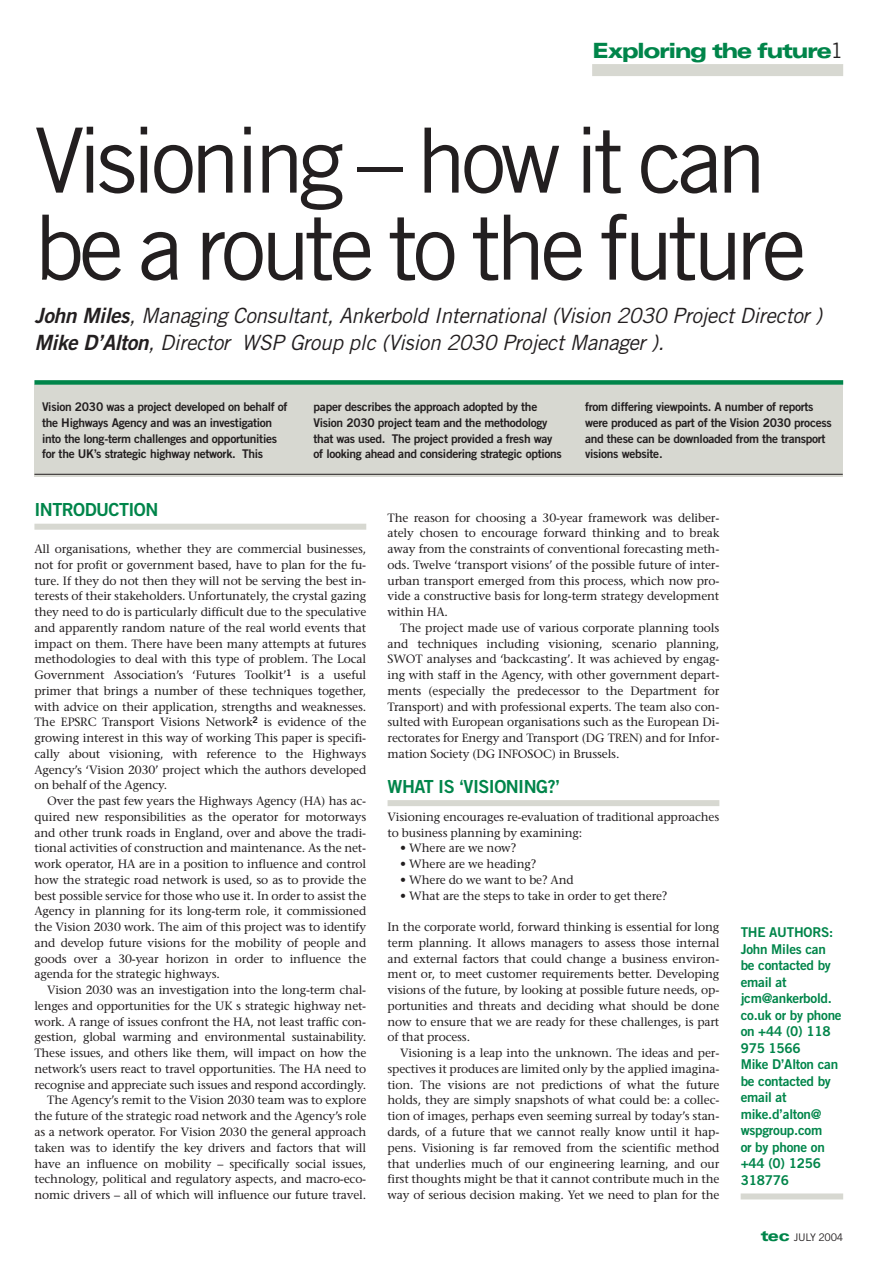
<style>
.page{position:relative;width:893px;height:1262px;background:#fff}
.page>*{position:absolute;margin:0;border:0;box-sizing:border-box;transform-origin:0 0}
.t1{font:90px/87px "Trade Gothic";letter-spacing:-.06em;color:#231f20}
.t2{font:italic 21px/27px "Trade Gothic";letter-spacing:-.02em;color:#231f20}
.t3{font:900 expanded 21px "Univers";letter-spacing:-.075em;color:#00854a}
.t4{font:18px "Trade Gothic Bold Two";letter-spacing:-.03em;color:#00854a}
.t5{font:13.5px/16.5px "Trade Gothic Bold Two";letter-spacing:-.02em;color:#00854a}
.t6{font:12px/15.8px "Stone Serif";letter-spacing:-.01em;color:#231f20;text-align:justify}
.t7{font:12px/15.8px "Trade Gothic Bold Two";letter-spacing:-.025em;color:#231f20}
.t8{font:10.5px "Trade Gothic";letter-spacing:-.03em;color:#231f20}
.s1{font-family:"Trade Gothic";font-weight:400;font-stretch:normal;color:#231f20}
.s2{font-family:"Trade Gothic Bold Two"}
.s3{font-family:"Univers";font-weight:900;font-stretch:expanded;font-size:15px;color:#00854a}
</style>
<div class="page">
<div style="left:592px;top:64px;width:251px;height:12px;background:#d7d8d1"></div>
<div style="left:34px;top:523px;width:332px;height:6px;background:#d7d8d1"></div>
<div style="left:387px;top:800px;width:332px;height:6px;background:#d7d8d1"></div>
<div style="left:34px;top:384px;width:808px;height:92px;background:#d7d8d1"></div>
<div style="left:34px;top:380px;width:809px;height:5px;background:#00854a"></div>
<hr style="left:34px;top:474px;width:808px;height:1px;background:#231f20">
<div style="left:740px;top:1193px;width:103px;height:6px;background:#d7d8d1"></div>
<h2 class="t3" style="left:592px;top:43px;width:252px">Exploring the future<span class="s1">1</span></h2>
<h1 class="t1" style="left:34px;top:125px;width:773px">Visioning – how it can be a route to the future</h1>
<h2 class="t2" style="left:34px;top:304px;width:789px"><span class="s2">John Miles</span>, Managing Consultant, Ankerbold International (Vision 2030 Project Director )<br><span class="s2">Mike D’Alton</span>, Director WSP Group plc (Vision 2030 Project Manager ).</h2>
<p class="t7" style="left:42px;top:400px;width:247px">Vision 2030 was a project developed on behalf of the Highways Agency and was an investigation into the long-term challenges and opportunities for the UK’s strategic highway network. This</p>
<p class="t7" style="left:313px;top:400px;width:250px">paper describes the approach adopted by the Vision 2030 project team and the methodology that was used. The project provided a fresh way of looking ahead and considering strategic options</p>
<p class="t7" style="left:585px;top:400px;width:248px">from differing viewpoints. A number of reports were produced as part of the Vision 2030 process and these can be downloaded from the transport visions website.</p>
<h3 class="t4" style="left:34px;top:503px;width:125px">INTRODUCTION</h3>
<p class="t6" style="left:34px;top:542px;width:333px">All organisations, whether they are commercial businesses, not for profit or government based, have to plan for the fu&shy;ture. If they do not then they will not be serving the best in&shy;terests of their stakeholders. Unfortunately, the crystal gazing they need to do is particularly difficult due to the speculative and apparently random nature of the real world events that impact on them. There have been many attempts at futures methodologies to deal with this type of problem. The Local Government Association’s ‘Futures Toolkit’<sup>1</sup> is a useful primer that brings a number of these techniques together, with advice on their application, strengths and weaknesses.<br>The EPSRC Transport Visions Network<sup>2</sup> is evidence of the growing interest in this way of working This paper is specifi&shy;cally about visioning, with reference to the Highways Agency’s ‘Vision 2030’ project which the authors developed on behalf of the Agency.</p>
<p class="t6" style="left:34px;top:794px;width:333px;text-indent:13px">Over the past few years the Highways Agency (HA) has ac&shy;quired new responsibilities as the operator for motorways and other trunk roads in England, over and above the tradi&shy;tional activities of construction and maintenance. As the net&shy;work operator, HA are in a position to influence and control how the strategic road network is used, so as to provide the best possible service for those who use it. In order to assist the Agency in planning for its long-term role, it commissioned the Vision 2030 work. The aim of this project was to identify and develop future visions for the mobility of people and goods over a 30-year horizon in order to influence the agenda for the strategic highways.</p>
<p class="t6" style="left:34px;top:983px;width:333px;text-align:right">Vision 2030 was an investigation into the long-term chal&shy;lenges and opportunities for the UK s strategic highway net&shy;work. A range of issues confront the HA, not least traffic con&shy;gestion, global warming and environmental sustainability.<br>These issues, and others like them, will impact on how the network’s users react to travel opportunities. The HA need to recognise and appreciate such issues and respond accordingly.<br>The Agency’s remit to the Vision 2030 team was to explore the future of the strategic road network and the Agency’s role as a network operator. For Vision 2030 the general approach taken was to identify the key drivers and factors that will have an influence on mobility – specifically social issues, technology, political and regulatory aspects, and macro-eco&shy;nomic drivers – all of which will influence our future travel.</p>
<p class="t6" style="left:387px;top:511px;width:333px">The reason for choosing a 30-year framework was deliber&shy;ately chosen to encourage forward thinking and to break away from the constraints of conventional forecasting meth&shy;ods. Twelve ‘transport visions’ of the possible future of inter&shy;urban transport emerged from this process, which now pro&shy;vide a constructive basis for long-term strategy development within HA.</p>
<p class="t6" style="left:387px;top:621px;width:333px;text-indent:13px">The project made use of various corporate planning tools and techniques including visioning, scenario planning, SWOT analyses and ‘backcasting’. It was achieved by engag&shy;ing with staff in the Agency, with other government depart&shy;ments (especially the predecessor to the Department for Transport) and with professional experts. The team also con&shy;sulted with European organisations such as the European Di&shy;rectorates for Energy and Transport (DG TREN) and for Infor&shy;mation Society (DG INFOSOC) in Brussels.</p>
<h3 class="t4" style="left:387px;top:779px;width:174px">WHAT IS ‘VISIONING?’</h3>
<p class="t6" style="left:387px;top:810px;width:333px">Visioning encourages re-evaluation of traditional approaches to business planning by examining:</p>
<p class="t6" style="left:400px;top:841px;width:117px">• Where are we now?</p>
<p class="t6" style="left:400px;top:857px;width:138px">• Where are we heading?</p>
<p class="t6" style="left:400px;top:873px;width:175px">• Where do we want to be? And</p>
<p class="t6" style="left:400px;top:889px;width:269px">• What are the steps to take in order to get there?</p>
<p class="t6" style="left:387px;top:920px;width:333px">In the corporate world, forward thinking is essential for long term planning. It allows managers to assess those internal and external factors that could change a business environ&shy;ment or, to meet customer requirements better. Developing visions of the future, by looking at possible future needs, op&shy;portunities and threats and deciding what should be done now to ensure that we are ready for these challenges, is part of that process.</p>
<p class="t6" style="left:387px;top:1046px;width:333px;text-indent:13px">Visioning is a leap into the unknown. The ideas and per&shy;spectives it produces are limited only by the applied imagina&shy;tion. The visions are not predictions of what the future holds, they are simply snapshots of what could be: a collec&shy;tion of images, perhaps even seeming surreal by today’s stan&shy;dards, of a future that we cannot really know until it hap&shy;pens. Visioning is far removed from the scientific method that underlies much of our engineering learning, and our first thoughts might be that it cannot contribute much in the way of serious decision making. Yet we need to plan for the</p>
<p class="t5" style="left:740px;top:925px;width:103px">THE AUTHORS:<br>John Miles can be contacted by email at jcm@ankerbold. co.uk or by phone on +44 (0) 118<br>975 1566<br>Mike D’Alton can be contacted by email at mike.d’alton@ wspgroup.com<br>or by phone on +44 (0) 1256<br>318776</p>
<p class="t8" style="left:760px;top:1233px;width:84px"><span class="s3">tec</span> JULY 2004</p>
</div>
